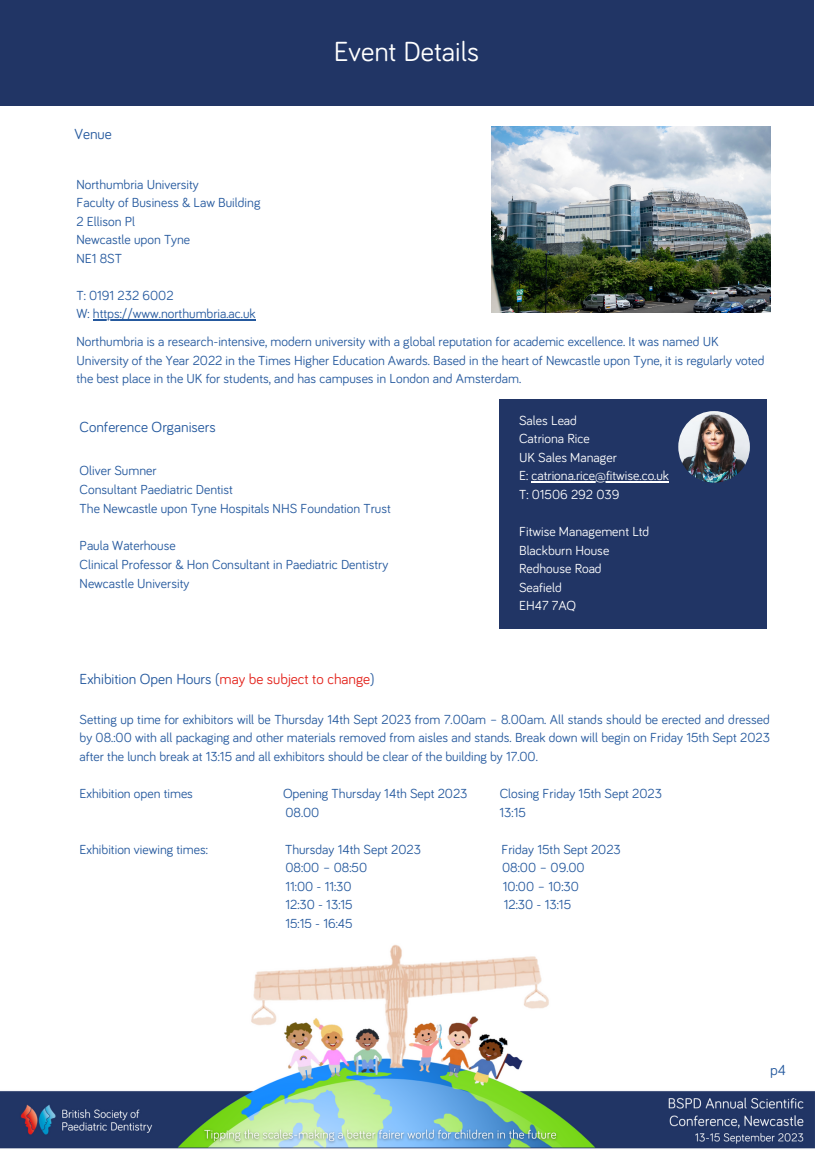
<style>
.page{position:relative;width:815px;height:1152px;background:#fff}
.page>*{position:absolute;margin:0;border:0;box-sizing:border-box;transform-origin:0 0}
.t1{font:28.5px "Bariol";color:#fff}
.t2{font:15px "Bariol";color:#25599e}
.t3{font:13.5px/18.6px "Bariol";color:#25599e}
.t4{font:13.5px/18.6px "Bariol";color:#fff}
.s1{color:#e3241d}
</style>
<div class="page">
<div style="left:499px;top:400px;width:267px;height:229px;background:#213565"></div>
<div style="left:0;top:0;width:813px;height:106px;background:#213565"></div>
<img style="left:0;top:944px;width:814px;height:205px">
<img style="left:491px;top:126px;width:279px;height:186px">
<img style="left:678px;top:411px;width:71px;height:72px;border-radius:50%">
<hr style="left:93px;top:320px;width:163px;height:1px;background:#25599e">
<hr style="left:531px;top:481px;width:138px;height:2px;background:#fff">
<p class="t2" style="left:74px;top:127px;width:39px">Venue</p>
<p class="t3" style="left:76px;top:175px;width:185px">Northumbria University<br>Faculty of Business &amp; Law Building<br>2 Ellison Pl<br>Newcastle upon Tyne<br>NE1 8ST</p>
<p class="t3" style="left:76px;top:287px;width:181px">T: 0191 232 6002<br>W: https://www.northumbria.ac.uk</p>
<h1 class="t1" style="left:334px;top:38px;width:147px">Event Details</h1>
<p class="t3" style="left:76px;top:333px;width:689px">Northumbria is a research-intensive, modern university with a global reputation for academic excellence. It was named UK<br>University of the Year 2022 in the Times Higher Education Awards. Based in the heart of Newcastle upon Tyne, it is regularly voted the best place in the UK for students, and has campuses in London and Amsterdam.</p>
<p class="t2" style="left:80px;top:421px;width:138px">Conference Organisers</p>
<p class="t3" style="left:80px;top:462px;width:313px">Oliver Sumner<br>Consultant Paediatric Dentist<br>The Newcastle upon Tyne Hospitals NHS Foundation Trust</p>
<p class="t3" style="left:80px;top:537px;width:310px">Paula Waterhouse<br>Clinical Professor &amp; Hon Consultant in Paediatric Dentistry<br>Newcastle University</p>
<p class="t4" style="left:519px;top:411px;width:151px">Sales Lead<br>Catriona Rice<br>UK Sales Manager<br>E: catriona.rice@fitwise.co.uk<br>T: 01506 292 039</p>
<p class="t4" style="left:519px;top:523px;width:132px">Fitwise Management Ltd<br>Blackburn House<br>Redhouse Road<br>Seafield<br>EH47 7AQ</p>
<p class="t2" style="left:80px;top:673px;width:296px">Exhibition Open Hours (<span class="s1">may be subject to change</span>)</p>
<p class="t3" style="left:80px;top:711px;width:691px;text-align:justify">Setting up time for exhibitors will be Thursday 14th Sept 2023 from 7.00am – 8.00am. All stands should be erected and dressed by 08.:00 with all packaging and other materials removed from aisles and stands. Break down will begin on Friday 15th Sept 2023 after the lunch break at 13:15 and all exhibitors should be clear of the building by 17.00.</p>
<p class="t3" style="left:80px;top:785px;width:115px">Exhibition open times</p>
<p class="t3" style="left:283px;top:785px;width:186px">Opening Thursday 14th Sept 2023</p>
<p class="t3" style="left:499px;top:785px;width:164px">Closing Friday 15th Sept 2023</p>
<p class="t3" style="left:285px;top:803px;width:36px">08.00</p>
<p class="t3" style="left:499px;top:803px;width:28px">13:15</p>
<p class="t3" style="left:80px;top:841px;width:130px">Exhibition viewing times:</p>
<p class="t3" style="left:285px;top:841px;width:137px">Thursday 14th Sept 2023</p>
<p class="t3" style="left:501px;top:841px;width:121px">Friday 15th Sept 2023</p>
<p class="t3" style="left:285px;top:859px;width:83px">08:00 – 08:50</p>
<p class="t3" style="left:502px;top:859px;width:84px">08:00 – 09.00</p>
<p class="t3" style="left:285px;top:878px;width:68px">11:00 - 11:30</p>
<p class="t3" style="left:503px;top:878px;width:78px">10:00 – 10:30</p>
<p class="t3" style="left:285px;top:896px;width:69px">12:30 - 13:15</p>
<p class="t3" style="left:504px;top:896px;width:69px">12:30 - 13:15</p>
<p class="t3" style="left:285px;top:915px;width:69px">15:15 - 16:45</p>
<p class="t2" style="left:770px;top:1063px;width:17px">p4</p>
</div>
